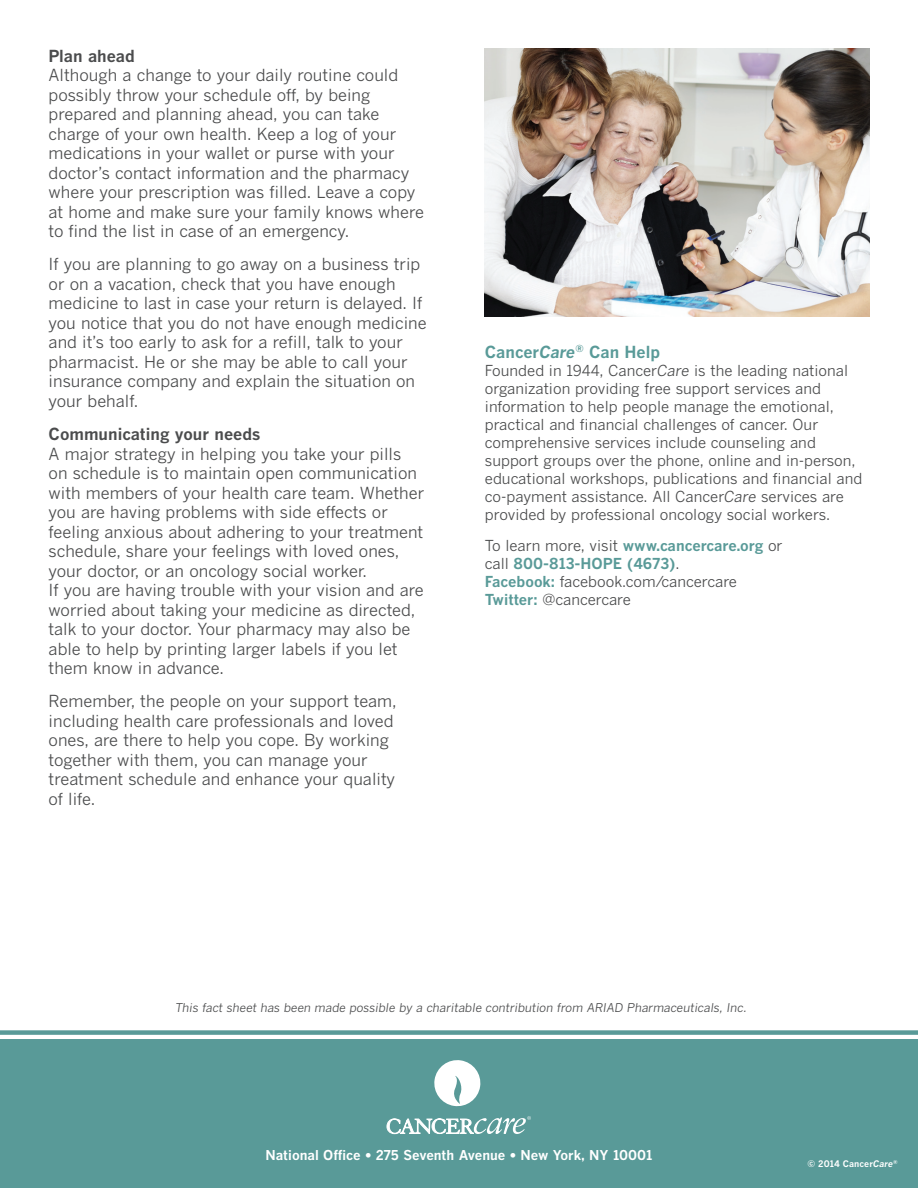
<style>
.page{position:relative;width:918px;height:1188px;background:#fff}
.page>*{position:absolute;margin:0;border:0;box-sizing:border-box;transform-origin:0 0}
.t1{font:16.5px/19.5px "Benton Gothic";color:#4b4c4d}
.t2{font:700 16.5px "Benton Gothic";color:#4b4c4d}
.t3{font:700 16.5px "Benton Gothic";letter-spacing:-.005em;color:#599a98}
.t4{font:15px/18px "Benton Gothic";color:#4b4c4d}
.t5{font:700 13.5px "Benton Gothic";color:#fff}
.t6{font:italic 12px "Benton Gothic";color:#4b4c4d}
.t7{font:700 9px "Benton Gothic";letter-spacing:.005em;color:#fff}
.s1{font-style:italic}
.s2{font-weight:700;color:#599a98}
</style>
<div class="page">
<div style="left:0;top:1040px;width:918px;height:148px;background:#599a98"></div>
<svg style="left:434px;top:1060px;width:47px;height:47px"></svg>
<svg style="left:387px;top:1116px;width:144px;height:18px"></svg>
<div style="left:0;top:1030px;width:918px;height:5px;background:#599a98"></div>
<img style="left:485px;top:49px;width:384px;height:267px">
<p class="t2" style="left:49px;top:45px;width:88px">Plan ahead</p>
<p class="t1" style="left:49px;top:65px;width:377px">Although a change to your daily routine could possibly throw your schedule off, by being prepared and planning ahead, you can take charge of your own health. Keep a log of your medications in your wallet or purse with your doctor’s contact information and the pharmacy where your prescription was filled. Leave a copy at home and make sure your family knows where to find the list in case of an emergency.</p>
<p class="t1" style="left:49px;top:254px;width:380px">If you are planning to go away on a business trip or on a vacation, check that you have enough medicine to last in case your return is delayed. If you notice that you do not have enough medicine and it’s too early to ask for a refill, talk to your pharmacist. He or she may be able to call your insurance company and explain the situation on your behalf.</p>
<p class="t2" style="left:49px;top:424px;width:213px">Communicating your needs</p>
<p class="t1" style="left:49px;top:444px;width:377px">A major strategy in helping you take your pills on schedule is to maintain open communication with members of your health care team. Whether you are having problems with side effects or feeling anxious about adhering to your treatment schedule, share your feelings with loved ones, your doctor, or an oncology social worker.<br>If you are having trouble with your vision and are worried about taking your medicine as directed, talk to your doctor. Your pharmacy may also be able to help by printing larger labels if you let them know in advance.</p>
<p class="t1" style="left:49px;top:691px;width:350px">Remember, the people on your support team, including health care professionals and loved ones, are there to help you cope. By working together with them, you can manage your treatment schedule and enhance your quality of life.</p>
<p class="t3" style="left:485px;top:341px;width:177px">Cancer<span class="s1">Care</span><sup>®</sup> Can Help</p>
<p class="t4" style="left:485px;top:361px;width:379px">Founded in 1944, Cancer<span class="s1">Care</span> is the leading national organization providing free support services and information to help people manage the emotional, practical and financial challenges of cancer. Our comprehensive services include counseling and support groups over the phone, online and in-person, educational workshops, publications and financial and co-payment assistance. All Cancer<span class="s1">Care</span> services are provided by professional oncology social workers.</p>
<p class="t4" style="left:485px;top:536px;width:299px">To learn more, visit <span class="s2">www.cancercare.org</span> or call <span class="s2">800-813-HO PE (4673)</span>.<br><span class="s2">Facebook:</span> facebook.com/cancercare<br><span class="s2">Twitter:</span> @cancercare</p>
<p class="t6" style="left:175px;top:1000px;width:573px">This fact sheet has been made possible by a charitable contribution from ARIAD Pharmaceuticals, Inc.</p>
<p class="t5" style="left:265px;top:1147px;width:389px">National Office • 275 Seventh Avenue • New York, NY 10001</p>
<p class="t7" style="left:807px;top:1158px;width:92px">© 2014 Cancer<span class="s1">Care</span><sup>®</sup></p>
</div>
